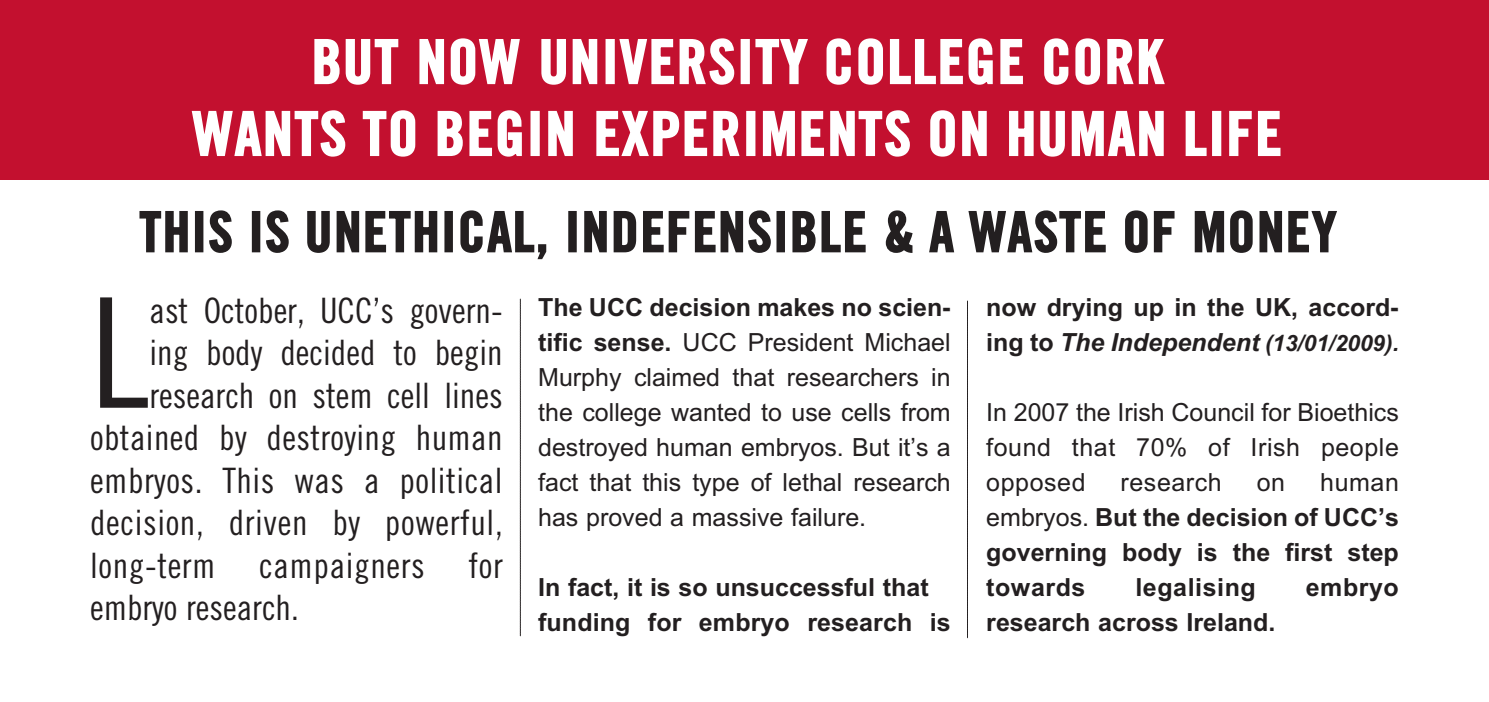
<style>
.page{position:relative;width:1489px;height:702px;background:#fff}
.page>*{position:absolute;margin:0;border:0;box-sizing:border-box;transform-origin:0 0}
.t1{font:152.75px "Trade Gothic LT Std Cn 18";color:#231f20}
.t2{font:60px/72px "Trade Gothic LT Std Bd Cn 20";letter-spacing:.03em;color:#fff;text-align:center}
.t3{font:55px "Trade Gothic LT Std Bd Cn 20";letter-spacing:.03em;color:#231f20}
.t4{font:35px "Trade Gothic LT Std Cn 18";letter-spacing:.01em;color:#231f20}
.t5{font:25px/35px "Arial";color:#231f20;text-align:justify}
.t6{font:700 25px/35px "Arial";color:#231f20}
.t7{font:700 25px "Arial";letter-spacing:.02em;color:#231f20}
.t8{font:25px "Arial";letter-spacing:.02em;color:#231f20}
.s1{font-weight:700}
.s2{font-style:italic}
.s3{font-style:italic;font-size:22.5px}
.s4{font-weight:400}
</style>
<div class="page">
<div style="left:0;top:0;width:1488px;height:180px;background:#c3102f"></div>
<svg style="left:520px;top:298px;width:1px;height:339px"></svg>
<svg style="left:967px;top:300px;width:1px;height:339px"></svg>
<h2 class="t2" style="left:193px;top:31px;width:1090px">BUT NOW UNIVERSITY COLLEGE CORK<br>WANTS TO BEGIN EXPERIMENTS ON HUMAN LIFE</h2>
<h3 class="t3" style="left:140px;top:212px;width:1198px">THIS IS UNETHICAL, INDEFENSIBLE &amp; A WASTE OF MONEY</h3>
<h1 class="t1" style="left:90px;top:297px;width:61px">L</h1>
<h3 class="t4" style="left:149px;top:297px;width:355px">ast October, UCC’s govern-</h3>
<h3 class="t4" style="left:149px;top:340px;width:355px">ing body decided to begin</h3>
<h3 class="t4" style="left:149px;top:382px;width:355px">research on stem cell lines</h3>
<h3 class="t4" style="left:90px;top:425px;width:414px">obtained by destroying human</h3>
<h3 class="t4" style="left:90px;top:467px;width:414px">embryos. This was a political</h3>
<h3 class="t4" style="left:90px;top:510px;width:414px">decision, driven by powerful,</h3>
<h3 class="t4" style="left:90px;top:552px;width:414px">long-term campaigners for</h3>
<h3 class="t4" style="left:90px;top:595px;width:210px">embryo research.</h3>
<p class="t5" style="left:538px;top:289px;width:414px"><span class="s1">The UCC decision makes no scien&shy;tific sense.</span> UCC President Michael Murphy claimed that researchers in the college wanted to use cells from destroyed human embryos. But it’s a fact that this type of lethal research has proved a massive failure.</p>
<p class="t6" style="left:538px;top:569px;width:414px">In fact, it is so unsuccessful that funding for embryo research is</p>
<p class="t6" style="left:986px;top:289px;width:414px">now drying up in the UK, accord&shy;ing to <span class="s2">The Independent</span> <span class="s3">(13/01/2009).</span></p>
<p class="t5" style="left:986px;top:394px;width:414px">In 2007 the Irish Council for Bioethics found that 70% of Irish people opposed</p>
<p class="t6" style="left:986px;top:464px;width:414px;text-align:justify;text-indent:334px"><span class="s4">human embryos.</span> But the decision of UCC’s governing body is the first step towards</p>
<p class="t8" style="left:1120px;top:467px;width:103px">research</p>
<p class="t5" style="left:1256px;top:464px;width:30px">on</p>
<p class="t7" style="left:1135px;top:572px;width:122px">legalising</p>
<p class="t6" style="left:1305px;top:569px;width:95px">embryo</p>
<p class="t6" style="left:986px;top:604px;width:291px">research across Ireland.</p>
</div>
